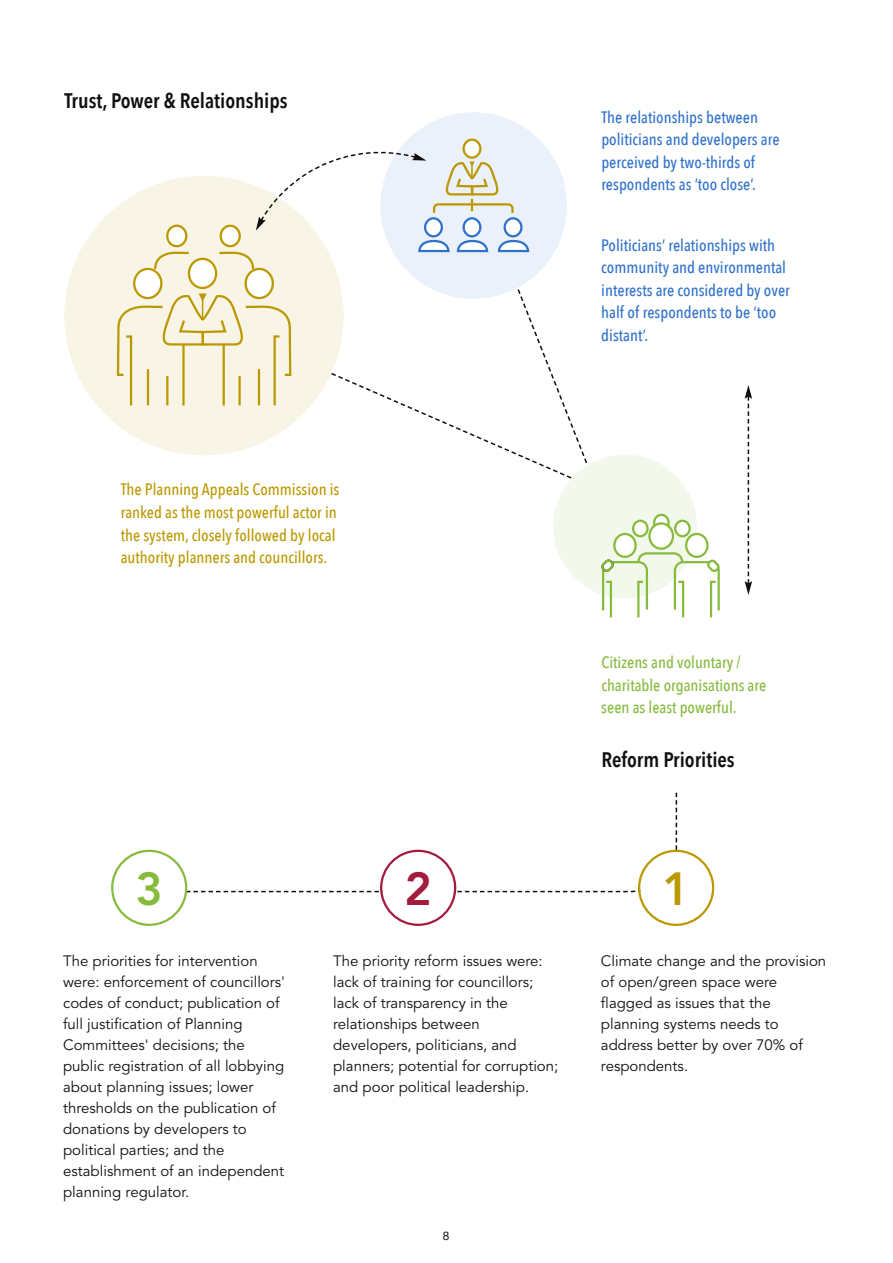
<style>
.page{position:relative;width:893px;height:1263px;background:#fff}
.page>*{position:absolute;margin:0;border:0;box-sizing:border-box;transform-origin:0 0}
.t1{font:800 46.05px "Avenir LT Std";color:#86bb3e}
.t2{font:800 46.05px "Avenir LT Std";color:#a41b3e}
.t3{font:800 46.05px "Avenir LT Std";color:#bc9800}
.t4{font:600 21px "Avenir Next Condensed";color:#130e0e}
.t5{font:500 16.5px/22.5px "Avenir Next Condensed";color:#3072cb}
.t6{font:500 16.5px/22.5px "Avenir Next Condensed";color:#bc9800}
.t7{font:500 16.5px/22.5px "Avenir Next Condensed";color:#86bb3e}
.t8{font:15px/21px "Avenir LT Std";color:#130e0e}
.t9{font:12px "Helvetica";color:#272526}
</style>
<div class="page">
<svg style="left:151px;top:796px;width:527px;height:97px"></svg>
<div style="left:553px;top:455px;width:144px;height:143px;background:#f3f8ec;border-radius:50%"></div>
<div style="left:64px;top:176px;width:280px;height:279px;background:#f8f5e6;border-radius:50%"></div>
<div style="left:380px;top:112px;width:187px;height:187px;background:#eaf1fa;border-radius:50%"></div>
<svg style="left:111px;top:850px;width:76px;height:76px"></svg>
<svg style="left:380px;top:850px;width:76px;height:76px"></svg>
<svg style="left:638px;top:850px;width:76px;height:76px"></svg>
<svg style="left:601px;top:514px;width:119px;height:104px"></svg>
<svg style="left:116px;top:139px;width:479px;height:340px"></svg>
<svg style="left:745px;top:385px;width:7px;height:210px"></svg>
<p class="t4" style="left:64px;top:87px;width:225px">Trust, Power &amp; Relationships</p>
<p class="t6" style="left:121px;top:479px;width:220px">The Planning Appeals Commission is ranked as the most powerful actor in the system, closely followed by local authority planners and councillors.</p>
<p class="t5" style="left:601px;top:106px;width:180px">The relationships between politicians and developers are perceived by two-thirds of respondents as ‘too close’.</p>
<p class="t5" style="left:601px;top:234px;width:190px">Politicians’ relationships with community and environmental interests are considered by over half of respondents to be ‘too distant’.</p>
<p class="t7" style="left:601px;top:652px;width:167px">Citizens and voluntary / charitable organisations are seen as least powerful.</p>
<p class="t4" style="left:601px;top:745px;width:135px">Reform Priorities</p>
<p class="t1" style="left:135px;top:870px;width:29px">3</p>
<p class="t2" style="left:404px;top:870px;width:29px">2</p>
<p class="t3" style="left:662px;top:870px;width:29px">1</p>
<p class="t8" style="left:63px;top:952px;width:223px">The priorities for intervention were: enforcement of councillors' codes of conduct; publication of full justification of Planning<br>Committees' decisions; the public registration of all lobbying about planning issues; lower thresholds on the publication of donations by developers to political parties; and the establishment of an independent planning regulator.</p>
<p class="t8" style="left:333px;top:952px;width:227px">The priority reform issues were: lack of training for councillors; lack of transparency in the relationships between developers, politicians, and planners; potential for corruption; and poor political leadership.</p>
<p class="t8" style="left:601px;top:952px;width:227px">Climate change and the provision of open/green space were flagged as issues that the planning systems needs to address better by over 70% of respondents.</p>
<p class="t9" style="left:443px;top:1230px;width:8px">8</p>
</div>
